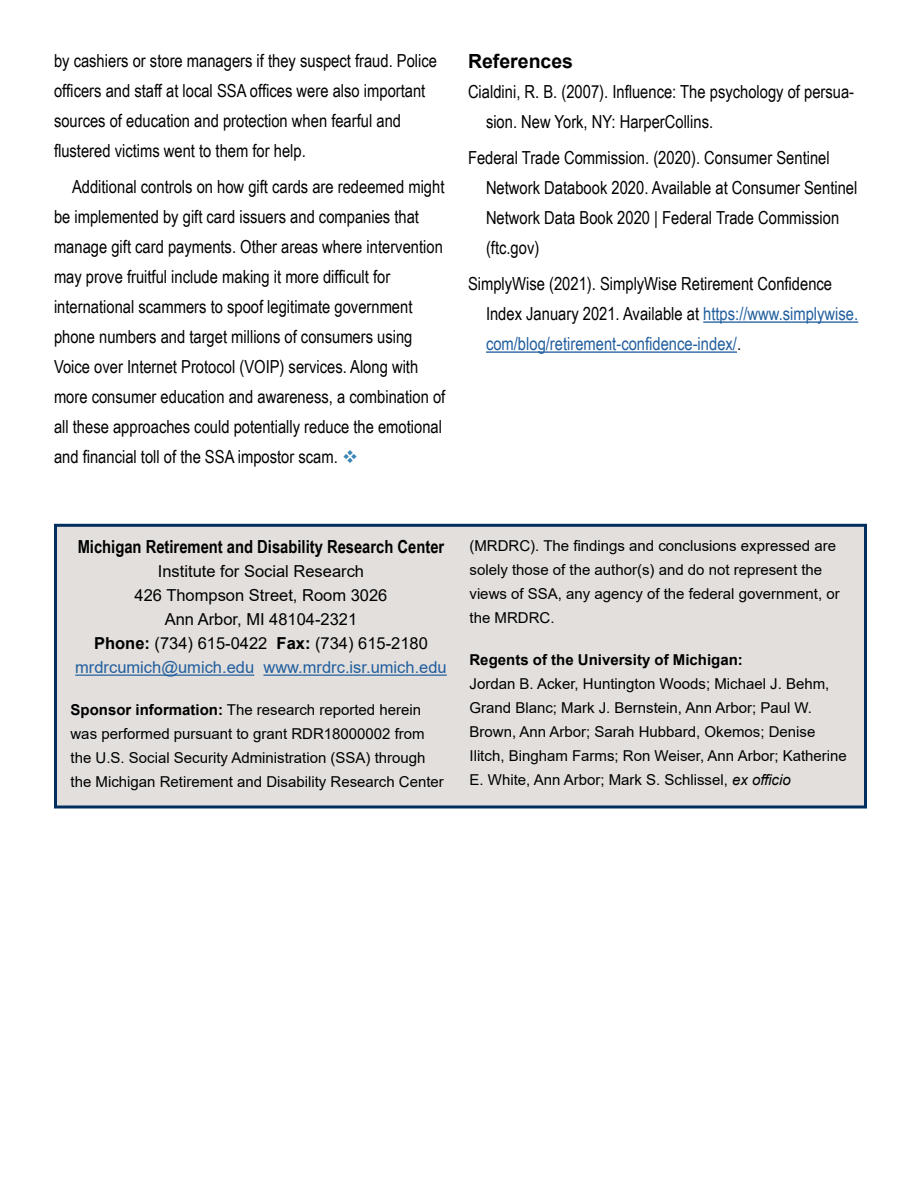
<style>
.page{position:relative;width:918px;height:1188px;background:#fff}
.page>*{position:absolute;margin:0;border:0;box-sizing:border-box;transform-origin:0 0}
.subhead_H2{font:700 19.5px "Arial";color:#000}
.BodyText{font:18px/30px "Arial Narrow";color:#000}
.Head2SponsorInfo{font:700 18px "Arial Narrow";color:#000}
.MRRCaddress{font:16.5px "Arial";color:#000}
.MRRCaddress-2{font:16.5px "Arial";color:#215e9e}
.SponsorRegentInfo{font:15px/24px "Arial";color:#000}
.s1{color:#3a84b6}
.s2{color:#215e9e}
.s3{font-weight:700}
.s4{font-style:italic}
</style>
<div class="page">
<hr style="left:703px;top:321px;width:155px;height:2px;background:#215e9e">
<hr style="left:486px;top:351px;width:251px;height:2px;background:#215e9e">
<div style="left:56px;top:525px;width:810px;height:282px;background:#e2dfdd"></div>
<hr style="left:75px;top:675px;width:179px;height:1px;background:#215e9e">
<hr style="left:263px;top:675px;width:184px;height:1px;background:#215e9e">
<div style="left:54px;top:524px;width:813px;height:284px;border:3px solid #002e5e"></div>
<p class="BodyText" style="left:54px;top:45px;width:385px">by cashiers or store managers if they suspect fraud. Police officers and staff at local SSA offices were also important sources of education and protection when fearful and flustered victims went to them for help.</p>
<p class="BodyText" style="left:54px;top:171px;width:393px;text-indent:18px">Additional controls on how gift cards are redeemed might be implemented by gift card issuers and companies that manage gift card payments. Other areas where intervention may prove fruitful include making it more difficult for international scammers to spoof legitimate government phone numbers and target millions of consumers using Voice over Internet Protocol (VOIP) services. Along with more consumer education and awareness, a combination of all these approaches could potentially reduce the emotional and financial toll of the SSA impostor scam. <span class="s1">❖</span></p>
<p class="subhead_H2" style="left:468px;top:48px;width:107px">References</p>
<p class="BodyText" style="left:486px;top:76px;width:370px;text-indent:-18px">Cialdini, R. B. (2007). Influence: The psychology of persua&shy;sion. New York, NY: HarperCollins.</p>
<p class="BodyText" style="left:486px;top:142px;width:373px;text-indent:-18px">Federal Trade Commission. (2020). Consumer Sentinel Network Databook 2020. Available at Consumer Sentinel Network Data Book 2020 | Federal Trade Commission (ftc.gov)</p>
<p class="BodyText" style="left:486px;top:268px;width:374px;text-indent:-18px">SimplyWise (2021). SimplyWise Retirement Confidence<br>Index January 2021. Available at <span class="s2">https://www.simplywise. com/blog/retirement-confidence-index/</span>.</p>
<p class="Head2SponsorInfo" style="left:78px;top:533px;width:368px">Michigan Retirement and Disability Research Center</p>
<p class="MRRCaddress" style="left:158px;top:560px;width:208px">Institute for Social Research</p>
<p class="MRRCaddress" style="left:135px;top:584px;width:254px">426 Thompson Street, Room 3026</p>
<p class="MRRCaddress" style="left:165px;top:608px;width:194px">Ann Arbor, MI 48104-2321</p>
<p class="MRRCaddress" style="left:94px;top:632px;width:335px"><span class="s3">Phone:</span> (734) 615-0422 <span class="s3">Fax:</span> (734) 615-2180</p>
<p class="MRRCaddress-2" style="left:75px;top:656px;width:373px">mrdrcumich@umich.edu www.mrdrc.isr.umich.edu</p>
<p class="SponsorRegentInfo" style="left:70px;top:698px;width:375px"><span class="s3">Sponsor information:</span> The research reported herein was performed pursuant to grant RDR18000002 from the U.S. Social Security Administration (SSA) through the Michigan Retirement and Disability Research Center</p>
<p class="SponsorRegentInfo" style="left:470px;top:534px;width:372px">(MRDRC). The findings and conclusions expressed are solely those of the author(s) and do not represent the views of SSA, any agency of the federal government, or the MRDRC.</p>
<p class="SponsorRegentInfo" style="left:470px;top:648px;width:379px"><span class="s3">Regents of the University of Michigan:<br></span>Jordan B. Acker, Huntington Woods; Michael J. Behm, Grand Blanc; Mark J. Bernstein, Ann Arbor; Paul W.<br>Brown, Ann Arbor; Sarah Hubbard, Okemos; Denise Ilitch, Bingham Farms; Ron Weiser, Ann Arbor; Katherine E. White, Ann Arbor; Mark S. Schlissel, <span class="s4">ex officio</span></p>
</div>
